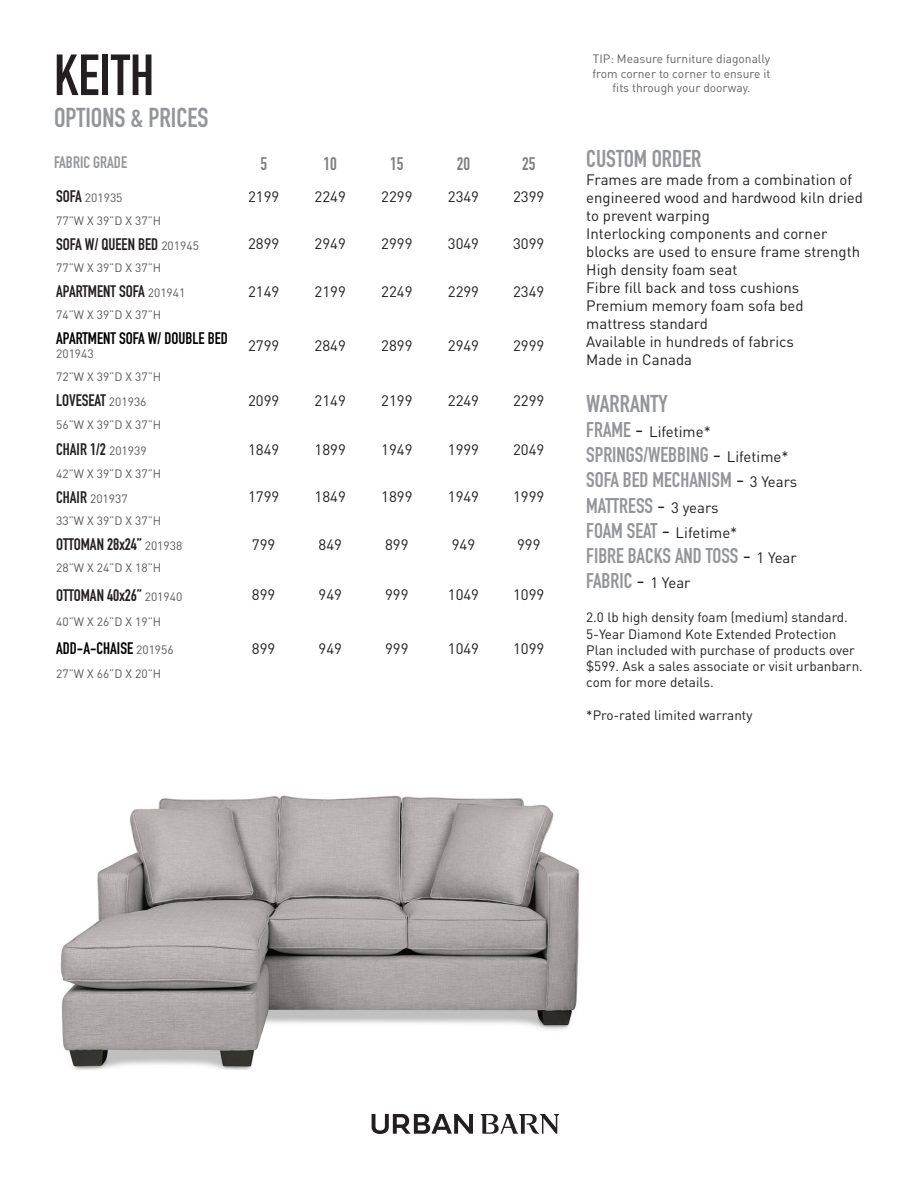
<style>
.page{position:relative;width:918px;height:1188px;background:#fff}
.page>*{position:absolute;margin:0;border:0;box-sizing:border-box;transform-origin:0 0}
.t1{font:57px "DIN Engschrift Std";color:#231f20}
.t2{font:27px "DIN Engschrift Std";color:#939598}
.t3{font:24px "DIN Engschrift Std";color:#939598}
.t4{font:21px "DIN Engschrift Std";color:#939598}
.Grade{font:18px "DIN Engschrift Std";color:#7f7f7f}
.Grade-2{font:16.5px "DIN Engschrift Std";color:#231f20}
.Grade-3{font:16.5px "DIN Engschrift Std";color:#000}
.t5{font:16.5px "DIN Engschrift Std";color:#939598}
.Grade-4{font:15px/18px "DINOT";color:#231f20}
.t6{font:13.5px/16.2px "DINOT";color:#231f20}
.Grade-5{font:12px "DINOT";color:#57585a}
.t7{font:12px/14.4px "DINOT";color:#636366;text-align:center}
.s1{font-family:"DIN Engschrift Std";font-size:16.5px;color:#231f20}
.s2{font-family:"DINOT";font-size:12px;color:#57585a}
.s3{font-family:"DIN Engschrift Std";font-size:21px;color:#939598}
.s4{font-size:21px}
.s5{font-family:"DINOT";color:#231f20}
.s6{font-family:"DINOT";font-size:15px;color:#231f20}
</style>
<div class="page">
<img style="left:60px;top:795px;width:520px;height:275px">
<svg style="left:372px;top:1114px;width:101px;height:20px"></svg>
<svg style="left:480px;top:1114px;width:79px;height:20px"></svg>
<p class="t1" style="left:54px;top:42px;width:102px">KEITH</p>
<p class="t2" style="left:54px;top:101px;width:156px">OPTIONS &amp; PRICES</p>
<p class="t5" style="left:54px;top:152px;width:75px">FABRIC GRADE</p>
<p class="Grade" style="left:260px;top:153px;width:8px">5</p>
<p class="Grade" style="left:324px;top:153px;width:15px">10</p>
<p class="Grade" style="left:390px;top:153px;width:15px">15</p>
<p class="Grade" style="left:457px;top:153px;width:15px">20</p>
<p class="Grade" style="left:522px;top:153px;width:15px">25</p>
<p class="Grade-5" style="left:56px;top:190px;width:68px"><span class="s1">SOFA</span> 201935</p>
<p class="Grade-4" style="left:248px;top:187px;width:33px">2199</p>
<p class="Grade-4" style="left:315px;top:187px;width:33px">2249</p>
<p class="Grade-4" style="left:381px;top:187px;width:33px">2299</p>
<p class="Grade-4" style="left:448px;top:187px;width:33px">2349</p>
<p class="Grade-4" style="left:513px;top:187px;width:33px">2399</p>
<p class="Grade-5" style="left:56px;top:212px;width:107px">77”W X 39”D X 37”H</p>
<p class="Grade-2" style="left:56px;top:234px;width:144px">SOFA W/ QUEEN BED <span class="s2">201945</span></p>
<p class="Grade-4" style="left:248px;top:234px;width:33px">2899</p>
<p class="Grade-4" style="left:315px;top:234px;width:33px">2949</p>
<p class="Grade-4" style="left:381px;top:234px;width:33px">2999</p>
<p class="Grade-4" style="left:448px;top:234px;width:33px">3049</p>
<p class="Grade-4" style="left:513px;top:234px;width:33px">3099</p>
<p class="Grade-5" style="left:56px;top:259px;width:107px">77”W X 39”D X 37”H</p>
<p class="Grade-2" style="left:56px;top:281px;width:131px">APARTMENT SOFA <span class="s2">201941</span></p>
<p class="Grade-4" style="left:248px;top:282px;width:33px">2149</p>
<p class="Grade-4" style="left:315px;top:282px;width:33px">2199</p>
<p class="Grade-4" style="left:381px;top:282px;width:33px">2249</p>
<p class="Grade-4" style="left:448px;top:282px;width:33px">2299</p>
<p class="Grade-4" style="left:513px;top:282px;width:33px">2349</p>
<p class="Grade-5" style="left:56px;top:307px;width:107px">74”W X 39”D X 37”H</p>
<p class="Grade-3" style="left:56px;top:329px;width:173px">APARTMENT SOFA W/ DOUBLE BED</p>
<p class="Grade-5" style="left:56px;top:346px;width:39px">201943</p>
<p class="Grade-4" style="left:248px;top:336px;width:33px">2799</p>
<p class="Grade-4" style="left:315px;top:336px;width:33px">2849</p>
<p class="Grade-4" style="left:381px;top:336px;width:33px">2899</p>
<p class="Grade-4" style="left:448px;top:336px;width:33px">2949</p>
<p class="Grade-4" style="left:513px;top:336px;width:33px">2999</p>
<p class="Grade-5" style="left:56px;top:368px;width:107px">72”W X 39”D X 37”H</p>
<p class="Grade-2" style="left:56px;top:391px;width:92px">LOVESEAT <span class="s2">201936</span></p>
<p class="Grade-4" style="left:248px;top:391px;width:33px">2099</p>
<p class="Grade-4" style="left:315px;top:391px;width:33px">2149</p>
<p class="Grade-4" style="left:381px;top:391px;width:33px">2199</p>
<p class="Grade-4" style="left:448px;top:391px;width:33px">2249</p>
<p class="Grade-4" style="left:513px;top:391px;width:33px">2299</p>
<p class="Grade-5" style="left:56px;top:417px;width:107px">56”W X 39”D X 37”H</p>
<p class="Grade-2" style="left:56px;top:440px;width:92px">CHAIR 1/2 <span class="s2">201939</span></p>
<p class="Grade-4" style="left:248px;top:440px;width:33px">1849</p>
<p class="Grade-4" style="left:315px;top:440px;width:33px">1899</p>
<p class="Grade-4" style="left:381px;top:440px;width:33px">1949</p>
<p class="Grade-4" style="left:448px;top:440px;width:33px">1999</p>
<p class="Grade-4" style="left:513px;top:440px;width:33px">2049</p>
<p class="Grade-5" style="left:56px;top:465px;width:107px">42”W X 39”D X 37”H</p>
<p class="Grade-5" style="left:56px;top:490px;width:73px"><span class="s1">CHAIR</span> 201937</p>
<p class="Grade-4" style="left:248px;top:487px;width:33px">1799</p>
<p class="Grade-4" style="left:315px;top:487px;width:33px">1849</p>
<p class="Grade-4" style="left:381px;top:487px;width:33px">1899</p>
<p class="Grade-4" style="left:448px;top:487px;width:33px">1949</p>
<p class="Grade-4" style="left:513px;top:487px;width:33px">1999</p>
<p class="Grade-5" style="left:56px;top:512px;width:107px">33”W X 39”D X 37”H</p>
<p class="Grade-2" style="left:56px;top:534px;width:128px">OTTOMAN 28x24” <span class="s2">201938</span></p>
<p class="Grade-4" style="left:252px;top:535px;width:25px">799</p>
<p class="Grade-4" style="left:319px;top:535px;width:25px">849</p>
<p class="Grade-4" style="left:385px;top:535px;width:25px">899</p>
<p class="Grade-4" style="left:452px;top:535px;width:25px">949</p>
<p class="Grade-4" style="left:517px;top:535px;width:25px">999</p>
<p class="Grade-5" style="left:56px;top:560px;width:107px">28”W X 24”D X 18”H</p>
<p class="Grade-2" style="left:56px;top:585px;width:128px">OTTOMAN 40x26” <span class="s2">201940</span></p>
<p class="Grade-4" style="left:252px;top:585px;width:25px">899</p>
<p class="Grade-4" style="left:319px;top:585px;width:25px">949</p>
<p class="Grade-4" style="left:385px;top:585px;width:25px">999</p>
<p class="Grade-4" style="left:448px;top:585px;width:33px">1049</p>
<p class="Grade-4" style="left:513px;top:585px;width:33px">1099</p>
<p class="Grade-5" style="left:56px;top:614px;width:107px">40”W X 26”D X 19”H</p>
<p class="Grade-3" style="left:56px;top:638px;width:119px">ADD-A-CHAISE <span class="s2">201956</span></p>
<p class="Grade-4" style="left:252px;top:638px;width:25px">899</p>
<p class="Grade-4" style="left:319px;top:638px;width:25px">949</p>
<p class="Grade-4" style="left:385px;top:638px;width:25px">999</p>
<p class="Grade-4" style="left:448px;top:638px;width:33px">1049</p>
<p class="Grade-4" style="left:513px;top:638px;width:33px">1099</p>
<p class="Grade-5" style="left:56px;top:666px;width:107px">27”W X 66”D X 20”H</p>
<p class="t7" style="left:592px;top:51px;width:180px">TIP: Measure furniture diagonally from corner to corner to ensure it fits through your doorway.</p>
<p class="t3" style="left:586px;top:145px;width:117px">CUSTOM ORDER</p>
<p class="Grade-4" style="left:586px;top:170px;width:278px">Frames are made from a combination of engineered wood and hardwood kiln dried to prevent warping</p>
<p class="Grade-4" style="left:586px;top:224px;width:275px">Interlocking components and corner blocks are used to ensure frame strength</p>
<p class="Grade-4" style="left:586px;top:260px;width:153px">High density foam seat</p>
<p class="Grade-4" style="left:586px;top:278px;width:215px">Fibre fill back and toss cushions</p>
<p class="Grade-4" style="left:586px;top:296px;width:219px">Premium memory foam sofa bed mattress standard</p>
<p class="Grade-4" style="left:586px;top:332px;width:209px">Available in hundreds of fabrics</p>
<p class="Grade-4" style="left:586px;top:350px;width:107px">Made in Canada</p>
<p class="t3" style="left:586px;top:389px;width:83px">WARRANTY</p>
<p class="Grade-4" style="left:586px;top:422px;width:126px"><span class="s3">FRAME</span> <span class="s4">-</span> Lifetime*</p>
<p class="t4" style="left:586px;top:443px;width:204px">SPRINGS/WEBBING <span class="s5">-</span> <span class="s6">Lifetime*</span></p>
<p class="t4" style="left:586px;top:468px;width:213px">SOFA BED MECHANISM <span class="s5">-</span> <span class="s6">3 Years</span></p>
<p class="t4" style="left:586px;top:493px;width:134px">MATTRESS <span class="s5">-</span> <span class="s6">3 years</span></p>
<p class="Grade-4" style="left:586px;top:523px;width:153px"><span class="s3">FOAM SEAT</span> <span class="s4">-</span> Lifetime*</p>
<p class="t4" style="left:586px;top:543px;width:212px">FIBRE BACKS AND TOSS <span class="s5">-</span> <span class="s6">1 Year</span></p>
<p class="t4" style="left:586px;top:569px;width:106px">FABRIC <span class="s5">-</span> <span class="s6">1 Year</span></p>
<p class="t6" style="left:586px;top:609px;width:263px">2.0 lb high density foam (medium) standard.</p>
<p class="t6" style="left:586px;top:625px;width:278px">5-Year Diamond Kote Extended Protection Plan included with purchase of products over $599. Ask a sales associate or visit urbanbarn. com for more details.</p>
<p class="t6" style="left:586px;top:706px;width:168px">*Pro-rated limited warranty</p>
</div>
